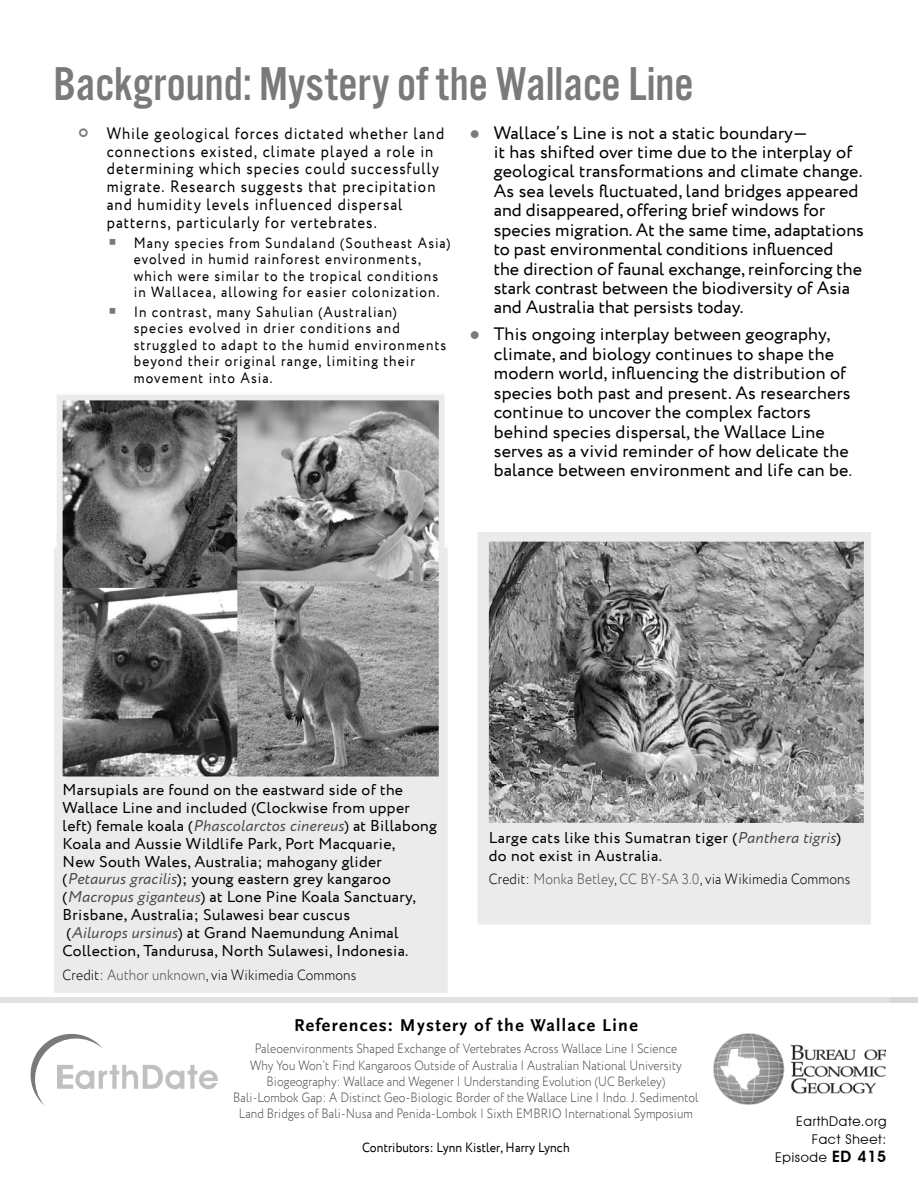
<style>
.page{position:relative;width:918px;height:1188px;background:#fff}
.page>*{position:absolute;margin:0;border:0;box-sizing:border-box;transform-origin:0 0}
.t1{font:49.35px "Alternate Got No 3 D";color:#7a7a7a}
.t2{font:18px/19.4px "Circe";letter-spacing:.01em;color:#000}
.t3{font:700 18px "Scala Sans Pro";letter-spacing:.075em;color:#000}
.t4{font:16.5px/18px "Circe";letter-spacing:.065em;color:#000;scale:.9 1}
.t5{font:15.75px/18px "Circe";letter-spacing:.02em;color:#000}
.t6{font:15px/16.5px "Circe";letter-spacing:.08em;color:#000;scale:.9 1}
.t7{font:300 15px "Circe";letter-spacing:.01em;color:#000;scale:.9 1}
.t8{font:300 13.5px/16.2px "Circe";letter-spacing:.01em;color:#4b4b4b;text-align:center;scale:.87 1}
.t9{font:13.5px/18px "Avant Garde IT Cby BT";letter-spacing:.05em;color:#000;text-align:right}
.t10{font:13.5px "Circe";letter-spacing:.01em;color:#000;scale:.9 1}
.s1{color:#7a7a7a}
.s2{font-size:16.5px}
.s3{font-style:italic;color:#4b4b4b}
.s4{color:#4b4b4b}
.s5{font-weight:600;font-size:15.75px}
</style>
<div class="page">
<div style="left:478px;top:532px;width:393px;height:393px;background:#ebebeb"></div>
<svg style="left:480px;top:533px;width:391px;height:299px;background:#939393"></svg>
<div style="left:54px;top:785px;width:394px;height:208px;background:#ebebeb"></div>
<svg style="left:54px;top:394px;width:394px;height:391px;background:#878787"></svg>
<img style="left:713px;top:1034px;width:173px;height:71px">
<svg style="left:30px;top:1033px;width:188px;height:72px"></svg>
<div style="left:0;top:998px;width:918px;height:5px;background:#e2e2e2"></div>
<div style="left:889px;top:998px;width:29px;height:5px;background:#d3d3d3"></div>
<h1 class="t1" style="left:53px;top:58px;width:642px">Background: Mystery of the Wallace Line</h1>
<p class="t4" style="left:107px;top:125px;width:377px">While geological forces dictated whether land connections existed, climate played a role in determining which species could successfully migrate. Research suggests that precipitation and humidity levels influenced dispersal patterns, particularly for vertebrates.</p>
<p class="t6" style="left:134px;top:235px;width:353px;text-indent:-25px"><span class="s1">▪</span> Many species from Sundaland (Southeast Asia) evolved in humid rainforest environments, which were similar to the tropical conditions in Wallacea, allowing for easier colonization.</p>
<p class="t6" style="left:134px;top:304px;width:349px;text-indent:-25px"><span class="s1">▪</span> In contrast, many Sahulian (Australian) species evolved in drier conditions and struggled to adapt to the humid environments beyond their original range, limiting their movement into Asia.</p>
<p class="t2" style="left:494px;top:123px;width:372px;text-indent:-24px"><span class="s1">●</span> Wallace’s Line is not a static boundary—<br>it has shifted over time due to the interplay of geological transformations and climate change.<br>As sea levels fluctuated, land bridges appeared and disappeared, offering brief windows for species migration. At the same time, adaptations to past environmental conditions influenced<br>the direction of faunal exchange, reinforcing the stark contrast between the biodiversity of Asia and Australia that persists today.</p>
<p class="t2" style="left:494px;top:325px;width:360px;text-indent:-24px"><span class="s1">●</span> This ongoing interplay between geography, climate, and biology continues to shape the modern world, influencing the distribution of species both past and present. As researchers continue to uncover the complex factors behind species dispersal, the Wallace Line serves as a vivid reminder of how delicate the balance between environment and life can be<span class="s2">.</span></p>
<p class="t5" style="left:63px;top:781px;width:376px">Marsupials are found on the eastward side of the Wallace Line and included (Clockwise from upper left) female koala (<span class="s3">Phascolarctos cinereus</span>) at Billabong Koala and Aussie Wildlife Park, Port Macquarie,<br>New South Wales, Australia; mahogany glider (<span class="s3">Petaurus gracilis</span>); young eastern grey kangaroo (<span class="s3">Macropus giganteus</span>) at Lone Pine Koala Sanctuary, Brisbane, Australia; Sulawesi bear cuscus<br>(<span class="s3">Ailurops ursinus</span>) at Grand Naemundung Animal Collection, Tandurusa, North Sulawesi, Indonesia.</p>
<p class="t7" style="left:63px;top:965px;width:328px">Credit: <span class="s4">Author unknown</span>, via Wikimedia Commons</p>
<p class="t5" style="left:489px;top:829px;width:354px">Large cats like this Sumatran tiger (<span class="s3">Panthera tigris</span>) do not exist in Australia.</p>
<p class="t7" style="left:489px;top:869px;width:403px">Credit: <span class="s4">Monka Betley</span>, <span class="s4">CC BY-SA 3.0</span>, via Wikimedia Commons</p>
<p class="t3" style="left:294px;top:1014px;width:345px">References: Mystery of the Wallace Line</p>
<p class="t8" style="left:233px;top:1041px;width:536px">Paleoenvironments Shaped Exchange of Vertebrates Across Wallace Line | Science<br>Why You Won’t Find Kangaroos Outside of Australia | Australian National University Biogeography: Wallace and Wegener | Understanding Evolution (UC Berkeley)<br>Bali-Lombok Gap: A Distinct Geo-Biologic Border of the Wallace Line | Indo. J. Sedimentol Land Bridges of Bali-Nusa and Penida-Lombok | Sixth EMBRIO International Symposium</p>
<p class="t10" style="left:362px;top:1139px;width:232px">Contributors: Lynn Kistler, Harry Lynch</p>
<p class="t9" style="left:775px;top:1113px;width:113px">EarthDate.org<br>Fact Sheet:<br>Episode <span class="s5">ED 415</span></p>
</div>
